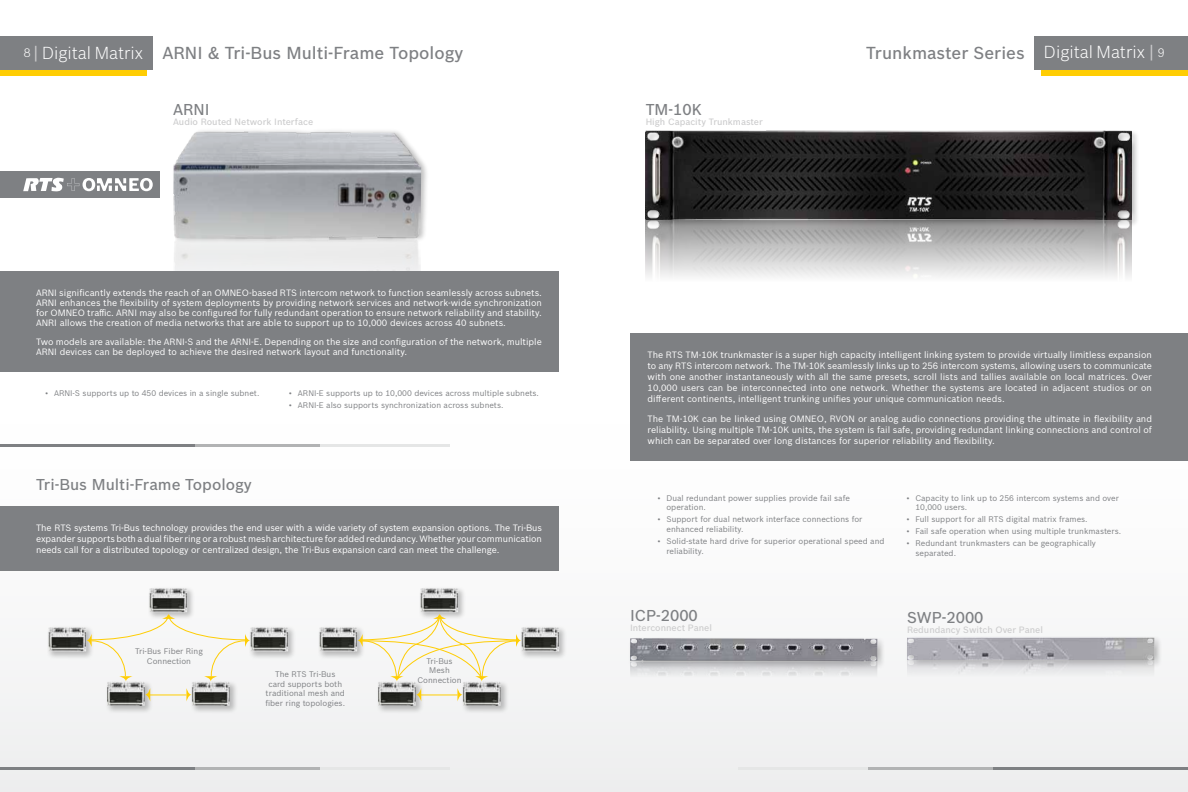
<style>
.page{position:relative;width:1188px;height:792px;background:#fff}
.page>*{position:absolute;margin:0;border:0;box-sizing:border-box;transform-origin:0 0}
.t1{font:500 17px "Bosch Sans";color:#7e8083}
.t2{font:300 17px "Bosch Sans";color:#fff}
.t3{font:500 15.4px "Bosch Sans";color:#7e8083}
.t4{font:9px/10.9px "Bosch Sans";color:#fff;text-align:justify}
.t5{font:500 9px "Bosch Sans";color:#cccccd}
.t6{font:8px/9.7px "Bosch Sans";color:#7e8083}
.s1{font-size:12px}
.s2{font-weight:400;color:#cccccd}
.s3{font-weight:300;color:#fff}
.s4{font-weight:300;font-size:12px;color:#fff}
</style>
<div class="page">
<div style="left:0;top:0;width:1188px;height:792px;background:linear-gradient(to right,#fafbfb,#fafafa)"></div>
<hr style="left:0;top:767px;width:203px;height:2px;background:#7e8083">
<hr style="left:195px;top:767px;width:130px;height:2px;background:#b2b3b4">
<hr style="left:320px;top:767px;width:130px;height:2px;background:#e5e6e6">
<svg style="left:1041px;top:69px;width:147px;height:7px"></svg>
<svg style="left:0;top:69px;width:146px;height:7px"></svg>
<div style="left:1034px;top:36px;width:154px;height:33px;background:#7e8083"></div>
<div style="left:0;top:36px;width:153px;height:33px;background:#7e8083"></div>
<hr style="left:985px;top:767px;width:203px;height:2px;background:#7e8083">
<hr style="left:863px;top:767px;width:130px;height:2px;background:#b2b3b4">
<hr style="left:738px;top:767px;width:130px;height:2px;background:#e5e6e6">
<hr style="left:0;top:444px;width:203px;height:3px;background:#7e8083">
<hr style="left:195px;top:444px;width:130px;height:3px;background:#b2b3b4">
<hr style="left:320px;top:444px;width:130px;height:3px;background:#e5e6e6">
<div style="left:630px;top:334px;width:558px;height:127px;background:#7e8083"></div>
<div style="left:644px;top:129px;width:496px;height:99px;background:#000;opacity:.25"></div>
<img style="left:646px;top:131px;width:486px;height:177px">
<div style="left:628px;top:637px;width:258px;height:32px;background:#000;opacity:.25"></div>
<img style="left:630px;top:638px;width:248px;height:46px">
<div style="left:905px;top:636px;width:258px;height:32px;background:#000;opacity:.25"></div>
<img style="left:907px;top:637px;width:248px;height:46px">
<div style="left:0;top:507px;width:559px;height:64px;background:#7e8083"></div>
<div style="left:148px;top:586px;width:48px;height:35px;background:#000;opacity:.25"></div>
<img style="left:149px;top:588px;width:38px;height:24px">
<div style="left:47px;top:626px;width:48px;height:34px;background:#000;opacity:.25"></div>
<img style="left:48px;top:627px;width:38px;height:25px">
<div style="left:249px;top:626px;width:48px;height:34px;background:#000;opacity:.25"></div>
<img style="left:250px;top:627px;width:38px;height:25px">
<div style="left:190px;top:680px;width:48px;height:34px;background:#000;opacity:.25"></div>
<img style="left:192px;top:682px;width:38px;height:24px">
<div style="left:105px;top:680px;width:48px;height:34px;background:#000;opacity:.25"></div>
<img style="left:107px;top:682px;width:38px;height:24px">
<svg style="left:145px;top:688px;width:5px;height:14px"></svg>
<svg style="left:186px;top:688px;width:6px;height:14px"></svg>
<svg style="left:86px;top:614px;width:164px;height:68px"></svg>
<hr style="left:149px;top:694px;width:37px;height:1px;background:#ffcd03">
<div style="left:419px;top:586px;width:48px;height:35px;background:#000;opacity:.25"></div>
<img style="left:420px;top:588px;width:38px;height:24px">
<div style="left:318px;top:626px;width:48px;height:34px;background:#000;opacity:.25"></div>
<img style="left:319px;top:627px;width:38px;height:25px">
<div style="left:520px;top:626px;width:48px;height:34px;background:#000;opacity:.25"></div>
<img style="left:521px;top:627px;width:38px;height:25px">
<div style="left:461px;top:680px;width:48px;height:34px;background:#000;opacity:.25"></div>
<img style="left:463px;top:682px;width:38px;height:24px">
<div style="left:376px;top:680px;width:48px;height:34px;background:#000;opacity:.25"></div>
<img style="left:378px;top:682px;width:38px;height:24px">
<svg style="left:416px;top:688px;width:5px;height:14px"></svg>
<svg style="left:457px;top:688px;width:6px;height:14px"></svg>
<hr style="left:420px;top:694px;width:37px;height:1px;background:#ffcd03">
<svg style="left:357px;top:614px;width:164px;height:68px"></svg>
<div style="left:173px;top:244px;width:248px;height:28px;background:#ededed"></div>
<div style="left:172px;top:128px;width:257px;height:116px;background:#000;opacity:.25"></div>
<img style="left:173px;top:131px;width:248px;height:109px">
<div style="left:0;top:171px;width:160px;height:27px;background:#7e8083"></div>
<svg style="left:23px;top:178px;width:130px;height:13px"></svg>
<div style="left:0;top:272px;width:559px;height:100px;background:#7e8083"></div>
<h1 class="t2" style="left:24px;top:41px;width:121px"><span class="s1">8</span> <span class="s2">|</span> Digital Matrix</h1>
<h1 class="t1" style="left:866px;top:40px;width:300px">Trunkmaster Series <span class="s3">Digital Matrix</span> <span class="s2">|</span> <span class="s4">9</span></h1>
<h1 class="t1" style="left:162px;top:40px;width:302px">ARNI &amp; Tri-Bus Multi-Frame Topology</h1>
<h2 class="t3" style="left:173px;top:98px;width:38px">ARNI</h2>
<p class="t5" style="left:173px;top:115px;width:142px">Audio Routed Network Interface</p>
<p class="t4" style="left:36px;top:287px;width:507px;line-height:10px">ARNI significantly extends the reach of an OMNEO-based RTS intercom network to function seamlessly across subnets.<br>ARNI enhances the flexibility of system deployments by providing network services and network-wide synchronization for OMNEO traffic. ARNI may also be configured for fully redundant operation to ensure network reliability and stability.<br>ANRI allows the creation of media networks that are able to support up to 10,000 devices across 40 subnets.</p>
<p class="t4" style="left:36px;top:336px;width:507px;line-height:10px">Two models are available: the ARNI-S and the ARNI-E. Depending on the size and configuration of the network, multiple<br>ARNI devices can be deployed to achieve the desired network layout and functionality.</p>
<p class="t6" style="left:45px;top:387px;width:216px">• ARNI-S supports up to 450 devices in a single subnet.</p>
<p class="t6" style="left:289px;top:387px;width:252px">• ARNI-E supports up to 10,000 devices across multiple subnets.</p>
<p class="t6" style="left:289px;top:399px;width:216px">• ARNI-E also supports synchronization across subnets.</p>
<h2 class="t3" style="left:36px;top:473px;width:217px">Tri-Bus Multi-Frame Topology</h2>
<p class="t4" style="left:36px;top:522px;width:507px">The RTS systems Tri-Bus technology provides the end user with a wide variety of system expansion options. The Tri-Bus expander supports both a dual fiber ring or a robust mesh architecture for added redundancy. Whether your communication needs call for a distributed topology or centralized design, the Tri-Bus expansion card can meet the challenge.</p>
<p class="t6" style="left:135px;top:646px;width:69px;text-align:center">Tri-Bus Fiber Ring<br>Connection</p>
<p class="t6" style="left:265px;top:669px;width:81px;text-align:center">The RTS Tri-Bus<br>card supports both traditional mesh and fiber ring topologies.</p>
<p class="t6" style="left:417px;top:655px;width:46px;text-align:center">Tri-Bus<br>Mesh<br>Connection</p>
<h2 class="t3" style="left:646px;top:98px;width:58px">TM-10K</h2>
<p class="t5" style="left:646px;top:115px;width:119px">High Capacity Trunkmaster</p>
<p class="t4" style="left:648px;top:349px;width:506px">The RTS TM-10K trunkmaster is a super high capacity intelligent linking system to provide virtually limitless expansion to any RTS intercom network. The TM-10K seamlessly links up to 256 intercom systems, allowing users to communicate with one another instantaneously with all the same presets, scroll lists and tallies available on local matrices. Over 10,000 users can be interconnected into one network. Whether the systems are located in adjacent studios or on different continents, intelligent trunking unifies your unique communication needs.</p>
<p class="t4" style="left:648px;top:413px;width:506px">The TM-10K can be linked using OMNEO, RVON or analog audio connections providing the ultimate in flexibility and reliability. Using multiple TM-10K units, the system is fail safe, providing redundant linking connections and control of which can be separated over long distances for superior reliability and flexibility.</p>
<p class="t6" style="left:666px;top:492px;width:185px;text-indent:-9px">• Dual redundant power supplies provide fail safe operation.</p>
<p class="t6" style="left:666px;top:514px;width:197px;text-indent:-9px">• Support for dual network interface connections for enhanced reliability.</p>
<p class="t6" style="left:666px;top:536px;width:220px;text-indent:-9px">• Solid-state hard drive for superior operational speed and reliability.</p>
<h2 class="t3" style="left:630px;top:604px;width:69px">ICP-2000</h2>
<p class="t5" style="left:630px;top:621px;width:84px">Interconnect Panel</p>
<p class="t6" style="left:915px;top:492px;width:205px;text-indent:-9px">• Capacity to link up to 256 intercom systems and over<br>10,000 users.</p>
<p class="t6" style="left:906px;top:514px;width:183px">• Full support for all RTS digital matrix frames.</p>
<p class="t6" style="left:906px;top:526px;width:216px">• Fail safe operation when using multiple trunkmasters.</p>
<p class="t6" style="left:915px;top:538px;width:182px;text-indent:-9px">• Redundant trunkmasters can be geographically separated.</p>
<h2 class="t3" style="left:907px;top:606px;width:78px">SWP-2000</h2>
<p class="t5" style="left:907px;top:623px;width:137px">Redundancy Switch Over Panel</p>
</div>
